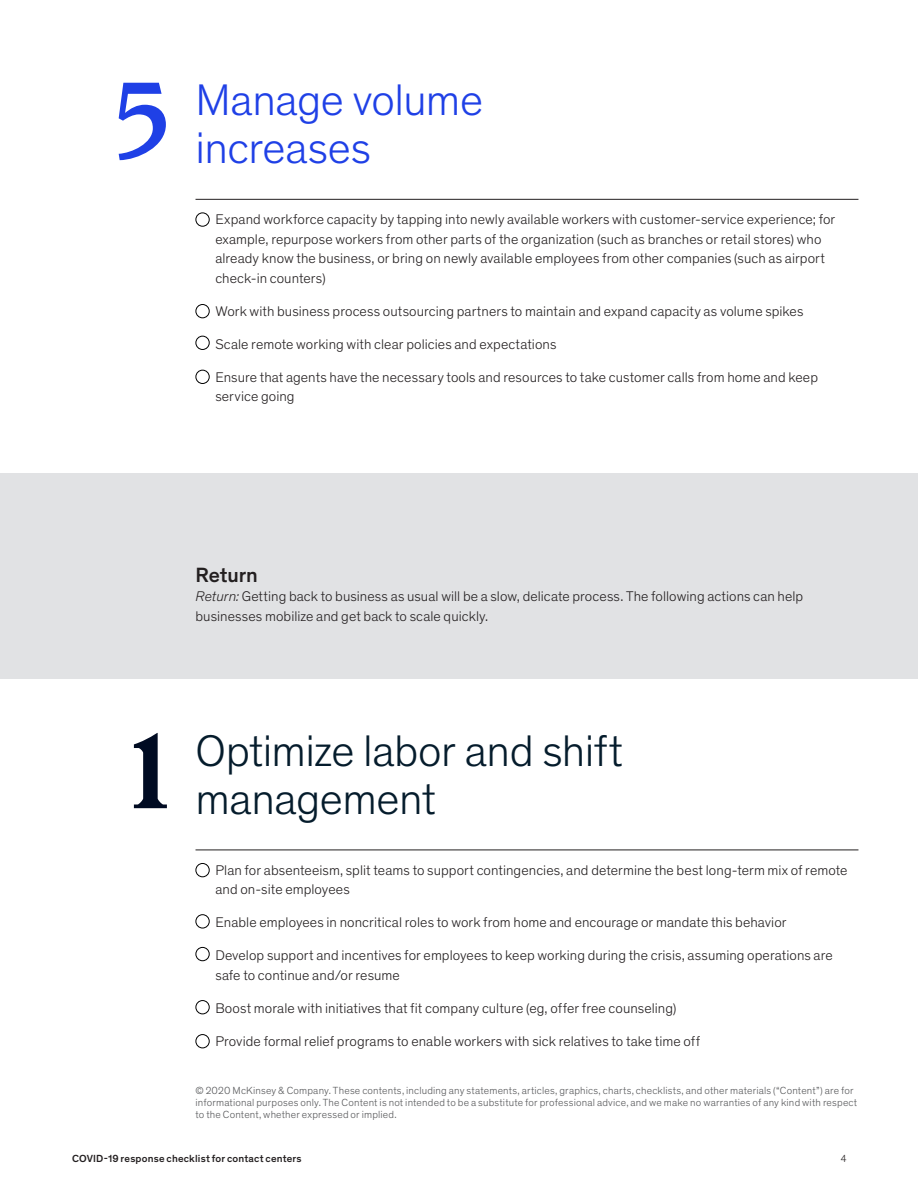
<style>
.page{position:relative;width:918px;height:1188px;background:#fff}
.page>*{position:absolute;margin:0;border:0;box-sizing:border-box;transform-origin:0 0}
.Number_bullet{font:700 108px "Bower";color:#1f40e6}
.Number_bullet-2{font:700 108px "Bower";color:#000b22}
.Number_bullet-3{font:300 45px "Theinhardt Pan";letter-spacing:-.01em;color:#051c2c}
.Number_bullet-4{font:300 45px "Theinhardt Pan";letter-spacing:-.01em;color:#1f40e6}
.Number_bullet-5{font:500 21px "Theinhardt Pan";letter-spacing:-.01em;color:#231f20}
.Body_text{font:300 14.25px/19.5px "Theinhardt Pan";letter-spacing:.005em;color:#231f20}
.Number_bullet-6{font:300 14.25px/19.5px "Theinhardt Pan";letter-spacing:.005em;color:#231f20}
.Number_bullet-7{font:300 10.5px/12px "Theinhardt Pan";letter-spacing:.015em;color:#57585a}
.t1{font:500 10.5px "Theinhardt Pan";letter-spacing:.015em;color:#231f20}
.t2{font:300 10.5px "Theinhardt Pan";color:#231f20}
.s1{font-style:italic}
</style>
<div class="page">
<div style="left:196px;top:213px;width:14px;height:14px;border:1px solid #000;border-radius:50%"></div>
<div style="left:196px;top:304px;width:14px;height:14px;border:1px solid #000;border-radius:50%"></div>
<div style="left:196px;top:336px;width:14px;height:14px;border:1px solid #000;border-radius:50%"></div>
<hr style="left:196px;top:199px;width:662px;height:1px;background:#231f20">
<div style="left:196px;top:370px;width:14px;height:14px;border:1px solid #000;border-radius:50%"></div>
<div style="left:0;top:473px;width:918px;height:205px;background:#e1e2e4"></div>
<div style="left:196px;top:863px;width:14px;height:14px;border:1px solid #000;border-radius:50%"></div>
<div style="left:196px;top:914px;width:14px;height:14px;border:1px solid #000;border-radius:50%"></div>
<div style="left:196px;top:947px;width:14px;height:14px;border:1px solid #000;border-radius:50%"></div>
<hr style="left:196px;top:850px;width:662px;height:1px;background:#231f20">
<div style="left:196px;top:1000px;width:14px;height:14px;border:1px solid #000;border-radius:50%"></div>
<div style="left:196px;top:1034px;width:14px;height:14px;border:1px solid #000;border-radius:50%"></div>
<p class="Number_bullet" style="left:114px;top:41px;width:58px">5</p>
<p class="Number_bullet-4" style="left:196px;top:69px;width:289px">Manage volume</p>
<p class="Number_bullet-4" style="left:196px;top:117px;width:177px">increases</p>
<p class="Body_text" style="left:215px;top:209px;width:621px">Expand workforce capacity by tapping into newly available workers with customer-service experience; for example, repurpose workers from other parts of the organization (such as branches or retail stores) who already know the business, or bring on newly available employees from other companies (such as airport check-in counters)</p>
<p class="Body_text" style="left:215px;top:300px;width:590px">Work with business process outsourcing partners to maintain and expand capacity as volume spikes</p>
<p class="Body_text" style="left:215px;top:333px;width:343px">Scale remote working with clear policies and expectations</p>
<p class="Body_text" style="left:215px;top:366px;width:604px">Ensure that agents have the necessary tools and resources to take customer calls from home and keep service going</p>
<p class="Number_bullet-5" style="left:196px;top:559px;width:64px">Return</p>
<p class="Number_bullet-6" style="left:196px;top:586px;width:609px"><span class="s1">Return:</span> Getting back to business as usual will be a slow, delicate process. The following actions can help businesses mobilize and get back to scale quickly.</p>
<p class="Number_bullet-2" style="left:130px;top:692px;width:42px">1</p>
<p class="Number_bullet-3" style="left:196px;top:719px;width:429px">Optimize labor and shift</p>
<p class="Number_bullet-3" style="left:196px;top:767px;width:242px">management</p>
<p class="Body_text" style="left:215px;top:859px;width:634px">Plan for absenteeism, split teams to support contingencies, and determine the best long-term mix of remote and on-site employees</p>
<p class="Body_text" style="left:215px;top:912px;width:573px">Enable employees in noncritical roles to work from home and encourage or mandate this behavior</p>
<p class="Body_text" style="left:215px;top:945px;width:619px">Develop support and incentives for employees to keep working during the crisis, assuming operations are safe to continue and/or resume</p>
<p class="Body_text" style="left:215px;top:997px;width:463px">Boost morale with initiatives that fit company culture (eg, offer free counseling)</p>
<p class="Body_text" style="left:215px;top:1030px;width:486px">Provide formal relief programs to enable workers with sick relatives to take time off</p>
<p class="Number_bullet-7" style="left:195px;top:1084px;width:663px">© 2020 McKinsey &amp; Company. These contents, including any statements, articles, graphics, charts, checklists, and other materials (“Content”) are for informational purposes only. The Content is not intended to be a substitute for professional advice, and we make no warranties of any kind with respect to the Content, whether expressed or implied.</p>
<p class="t1" style="left:72px;top:1151px;width:231px">COVID-19 response checklist for contact centers</p>
<p class="t2" style="left:841px;top:1151px;width:7px">4</p>
</div>
